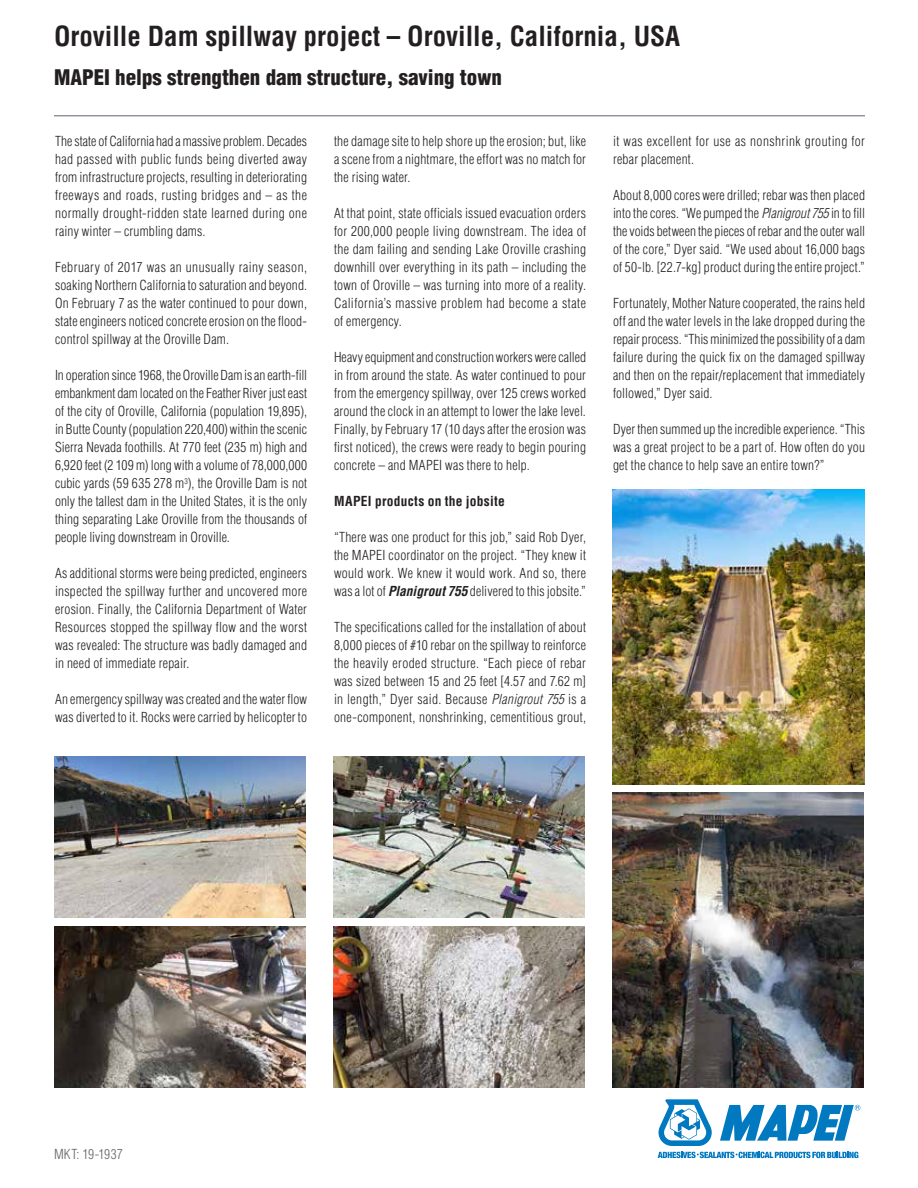
<style>
.page{position:relative;width:918px;height:1188px;background:#fff}
.page>*{position:absolute;margin:0;border:0;box-sizing:border-box;transform-origin:0 0}
.t1{font:700 condensed 27px "Helvetica LT Std";color:#231f20}
.t2{font:900 condensed 21px "Helvetica LT Std";color:#231f20}
.t3{font:300 condensed 13.5px/18px "Helvetica LT Std";letter-spacing:.015em;color:#231f20;text-align:justify}
.t4{font:700 condensed 13.5px "Helvetica LT Std";letter-spacing:.02em;color:#231f20}
.t5{font:300 condensed 13.5px "Helvetica LT Std";letter-spacing:.01em;color:#636466}
.s1{font-weight:700;font-style:italic}
.s2{font-style:italic}
</style>
<div class="page">
<hr style="left:54px;top:115px;width:811px;height:1px;background:#5d666f">
<svg style="left:658px;top:1152px;width:200px;height:6px"></svg>
<svg style="left:659px;top:1099px;width:53px;height:47px"></svg>
<svg style="left:720px;top:1105px;width:140px;height:36px"></svg>
<img style="left:612px;top:792px;width:252px;height:295px">
<img style="left:612px;top:490px;width:252px;height:294px">
<img style="left:334px;top:927px;width:251px;height:160px">
<img style="left:333px;top:757px;width:252px;height:161px">
<img style="left:54px;top:926px;width:252px;height:161px">
<img style="left:54px;top:757px;width:252px;height:161px">
<h1 class="t1" style="left:54px;top:20px;width:628px">Oroville Dam spillway project – Oroville, California, USA</h1>
<h2 class="t2" style="left:54px;top:64px;width:449px">MAPEI helps strengthen dam structure, saving town</h2>
<p class="t3" style="left:55px;top:132px;width:254px">The state of California had a massive problem. Decades had passed with public funds being diverted away from infrastructure projects, resulting in deteriorating freeways and roads, rusting bridges and – as the normally drought-ridden state learned during one rainy winter – crumbling dams.</p>
<p class="t3" style="left:55px;top:258px;width:254px">February of 2017 was an unusually rainy season, soaking Northern California to saturation and beyond.<br>On February 7 as the water continued to pour down, state engineers noticed concrete erosion on the flood&shy;control spillway at the Oroville Dam.</p>
<p class="t3" style="left:55px;top:366px;width:254px">In operation since 1968, the Oroville Dam is an earth-fill embankment dam located on the Feather River just east of the city of Oroville, California (population 19,895), in Butte County (population 220,400) within the scenic Sierra Nevada foothills. At 770 feet (235 m) high and 6,920 feet (2 109 m) long with a volume of 78,000,000 cubic yards (59 635 278 m<sup>3</sup>), the Oroville Dam is not only the tallest dam in the United States, it is the only thing separating Lake Oroville from the thousands of people living downstream in Oroville.</p>
<p class="t3" style="left:55px;top:564px;width:254px">As additional storms were being predicted, engineers inspected the spillway further and uncovered more erosion. Finally, the California Department of Water Resources stopped the spillway flow and the worst was revealed: The structure was badly damaged and in need of immediate repair.</p>
<p class="t3" style="left:55px;top:690px;width:254px">An emergency spillway was created and the water flow was diverted to it. Rocks were carried by helicopter to</p>
<p class="t3" style="left:334px;top:132px;width:254px">the damage site to help shore up the erosion; but, like a scene from a nightmare, the effort was no match for the rising water.</p>
<p class="t3" style="left:334px;top:204px;width:254px">At that point, state officials issued evacuation orders for 200,000 people living downstream. The idea of the dam failing and sending Lake Oroville crashing downhill over everything in its path – including the town of Oroville – was turning into more of a reality.<br>California’s massive problem had become a state of emergency.</p>
<p class="t3" style="left:334px;top:348px;width:254px">Heavy equipment and construction workers were called in from around the state. As water continued to pour from the emergency spillway, over 125 crews worked around the clock in an attempt to lower the lake level.<br>Finally, by February 17 (10 days after the erosion was first noticed), the crews were ready to begin pouring concrete – and MAPEI was there to help.</p>
<p class="t4" style="left:334px;top:493px;width:172px">MAPEI products on the jobsite</p>
<p class="t3" style="left:334px;top:528px;width:254px">“There was one product for this job,” said Rob Dyer, the MAPEI coordinator on the project. “They knew it would work. We knew it would work. And so, there was a lot of <span class="s1">Planigrout 755</span> delivered to this jobsite.”</p>
<p class="t3" style="left:334px;top:618px;width:254px">The specifications called for the installation of about 8,000 pieces of #10 rebar on the spillway to reinforce the heavily eroded structure. “Each piece of rebar was sized between 15 and 25 feet [4.57 and 7.62 m] in length,” Dyer said. Because <span class="s2">Planigrout 755</span> is a one-component, nonshrinking, cementitious grout,</p>
<p class="t3" style="left:613px;top:132px;width:253px">it was excellent for use as nonshrink grouting for rebar placement.</p>
<p class="t3" style="left:613px;top:186px;width:254px">About 8,000 cores were drilled; rebar was then placed into the cores. “We pumped the <span class="s2">Planigrout 755</span> in to fill the voids between the pieces of rebar and the outer wall of the core,” Dyer said. “We used about 16,000 bags of 50-lb. [22.7-kg] product during the entire project.”</p>
<p class="t3" style="left:613px;top:294px;width:254px">Fortunately, Mother Nature cooperated, the rains held off and the water levels in the lake dropped during the repair process. “This minimized the possibility of a dam failure during the quick fix on the damaged spillway and then on the repair/replacement that immediately followed,” Dyer said.</p>
<p class="t3" style="left:613px;top:420px;width:254px">Dyer then summed up the incredible experience. “This was a great project to be a part of. How often do you get the chance to help save an entire town?”</p>
<p class="t5" style="left:54px;top:1145px;width:70px">MKT: 19-1937</p>
</div>
